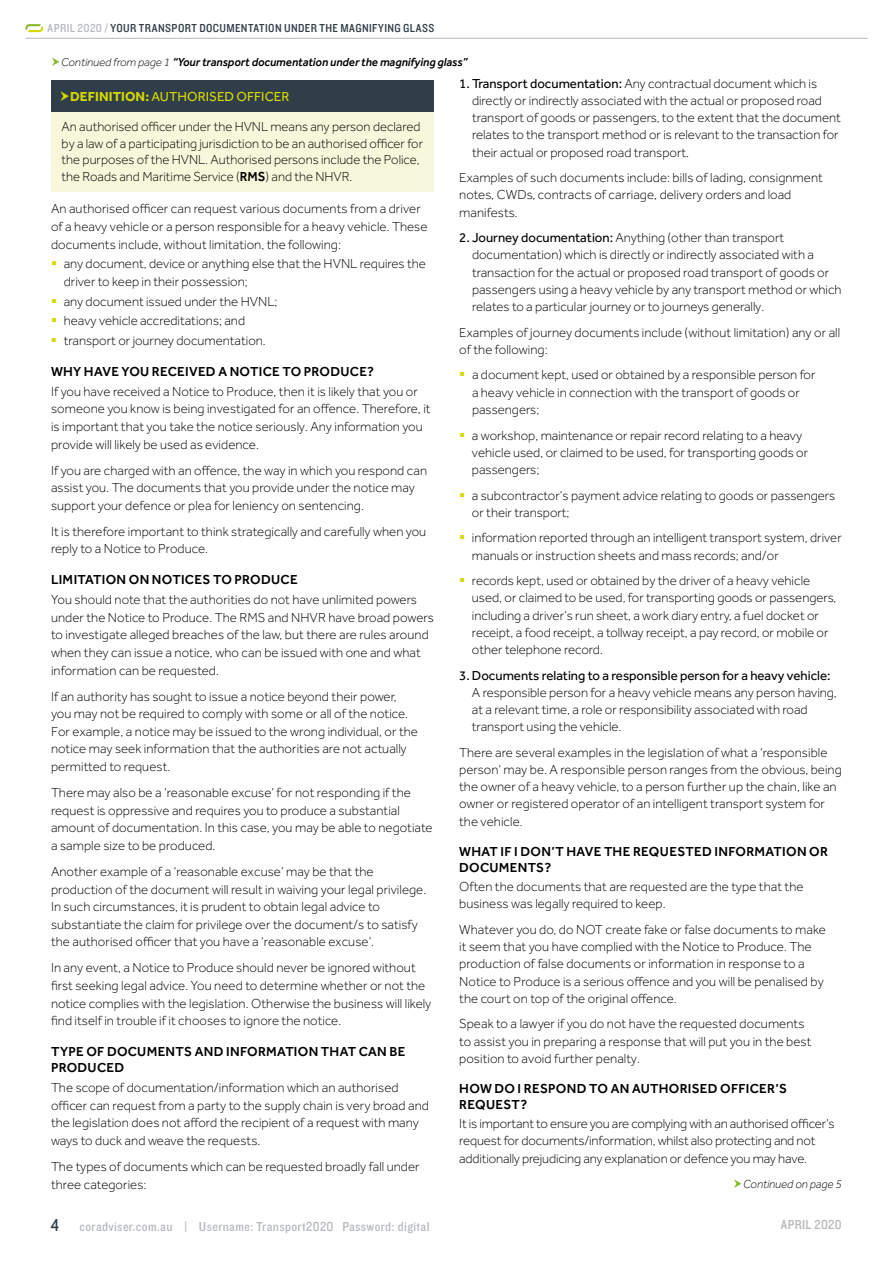
<style>
.page{position:relative;width:893px;height:1263px;background:#fff}
.page>*{position:absolute;margin:0;border:0;box-sizing:border-box;transform-origin:0 0}
.t1{font:18px "Knockout 30 Junior Welterwt";color:#303e49}
.t2{font:300 13.5px/17.1px "Effra";letter-spacing:.005em;color:#000}
.t3{font:500 13.5px/15.6px "Effra";letter-spacing:.02em;color:#000}
.t4{font:13.5px "Knockout 30 Junior Welterwt";letter-spacing:.025em;color:#b5b9bc}
.t5{font:13.5px "Effra";color:#000}
.t6{font:13.5px "Effra";color:#d5d900}
.t7{font:italic 500 12px "Effra";color:#000}
.t8{font:12px "Knockout 30 Junior Welterwt";letter-spacing:.03em;color:#303e49}
.t9{font:italic 300 12px "Effra";color:#000}
.s1{color:#b5b9bc}
.s2{font-weight:300;font-size:11.7px}
.s3{font-weight:700}
.s4{font-weight:500}
.s5{color:#d5d900}
.s6{font-weight:400}
</style>
<div class="page">
<hr style="left:26px;top:38px;width:841px;height:1px;background:#b5b9bc">
<svg style="left:26px;top:24px;width:17px;height:8px"></svg>
<div style="left:51px;top:80px;width:383px;height:32px;background:#303e49"></div>
<div style="left:51px;top:112px;width:383px;height:79px;background:#f7f7db"></div>
<p class="t8" style="left:48px;top:20px;width:388px"><span class="s1">APRIL 2020 /</span> YOUR TRANSPORT DOCUMENTATION UNDER THE MAGNIFYING GLASS</p>
<p class="t7" style="left:61px;top:55px;width:408px"><span class="s2">Continued from page 1</span> “Your transport documentation under the magnifying glass”</p>
<p class="t6" style="left:70px;top:89px;width:221px"><span class="s3">DEFINITION:</span> AUTHORISED OFFICER</p>
<p class="t2" style="left:62px;top:119px;width:363px;line-height:16.5px">An authorised officer under the HVNL means any person declared by a law of a participating jurisdiction to be an authorised officer for the purposes of the HVNL. Authorised persons include the Police, the Roads and Maritime Service (<span class="s4">RMS</span>) and the NHVR.</p>
<p class="t2" style="left:51px;top:200px;width:378px;line-height:17.5px">An authorised officer can request various documents from a driver of a heavy vehicle or a person responsible for a heavy vehicle. These documents include, without limitation, the following:</p>
<p class="t2" style="left:64px;top:255px;width:364px;line-height:17.5px;text-indent:-13px"><span class="s5">▪</span> any document, device or anything else that the HVNL requires the driver to keep in their possession;</p>
<p class="t2" style="left:51px;top:292px;width:228px"><span class="s5">▪</span> any document issued under the HVNL;</p>
<p class="t2" style="left:51px;top:312px;width:196px"><span class="s5">▪</span> heavy vehicle accreditations; and</p>
<p class="t2" style="left:51px;top:332px;width:216px"><span class="s5">▪</span> transport or journey documentation.</p>
<p class="t3" style="left:51px;top:363px;width:325px">WHY HAVE YOU RECEIVED A NOTICE TO PRODUCE?</p>
<p class="t2" style="left:51px;top:382px;width:381px;line-height:17.5px">If you have received a Notice to Produce, then it is likely that you or someone you know is being investigated for an offence. Therefore, it is important that you take the notice seriously. Any information you provide will likely be used as evidence.</p>
<p class="t2" style="left:51px;top:461px;width:378px;line-height:17.5px">If you are charged with an offence, the way in which you respond can assist you. The documents that you provide under the notice may support your defence or plea for leniency on sentencing.</p>
<p class="t2" style="left:51px;top:523px;width:377px;line-height:17.5px">It is therefore important to think strategically and carefully when you reply to a Notice to Produce.</p>
<p class="t3" style="left:51px;top:572px;width:248px">LIMITATION ON NOTICES TO PRODUCE</p>
<p class="t2" style="left:51px;top:591px;width:384px;line-height:17.5px">You should note that the authorities do not have unlimited powers under the Notice to Produce. The RMS and NHVR have broad powers to investigate alleged breaches of the law, but there are rules around when they can issue a notice, who can be issued with one and what information can be requested.</p>
<p class="t2" style="left:51px;top:687px;width:368px;line-height:17.5px">If an authority has sought to issue a notice beyond their power, you may not be required to comply with some or all of the notice.<br>For example, a notice may be issued to the wrong individual, or the notice may seek information that the authorities are not actually permitted to request.</p>
<p class="t2" style="left:51px;top:784px;width:383px;line-height:17.5px">There may also be a ‘reasonable excuse’ for not responding if the request is oppressive and requires you to produce a substantial amount of documentation. In this case, you may be able to negotiate a sample size to be produced.</p>
<p class="t2" style="left:51px;top:863px;width:377px;line-height:17.5px">Another example of a ‘reasonable excuse’ may be that the production of the document will result in waiving your legal privilege.<br>In such circumstances, it is prudent to obtain legal advice to substantiate the claim for privilege over the document/s to satisfy the authorised officer that you have a ‘reasonable excuse’.</p>
<p class="t2" style="left:51px;top:959px;width:382px;line-height:17.5px">In any event, a Notice to Produce should never be ignored without first seeking legal advice. You need to determine whether or not the notice complies with the legislation. Otherwise the business will likely find itself in trouble if it chooses to ignore the notice.</p>
<p class="t3" style="left:51px;top:1043px;width:356px;line-height:16px">TYPE OF DOCUMENTS AND INFORMATION THAT CAN BE<br>PRODUCED</p>
<p class="t2" style="left:51px;top:1079px;width:379px;line-height:17.5px">The scope of documentation/information which an authorised officer can request from a party to the supply chain is very broad and the legislation does not afford the recipient of a request with many ways to duck and weave the requests.</p>
<p class="t2" style="left:51px;top:1158px;width:370px;line-height:17.5px">The types of documents which can be requested broadly fall under three categories:</p>
<p class="t2" style="left:472px;top:75px;width:370px;text-indent:-13px"><span class="s6">1. Transport documentation:</span> Any contractual document which is directly or indirectly associated with the actual or proposed road transport of goods or passengers, to the extent that the document relates to the transport method or is relevant to the transaction for their actual or proposed road transport.</p>
<p class="t2" style="left:459px;top:169px;width:365px">Examples of such documents include: bills of lading, consignment notes, CWDs, contracts of carriage, delivery orders and load manifests.</p>
<p class="t2" style="left:472px;top:229px;width:371px;text-indent:-13px"><span class="s6">2. Journey documentation:</span> Anything (other than transport documentation) which is directly or indirectly associated with a transaction for the actual or proposed road transport of goods or passengers using a heavy vehicle by any transport method or which relates to a particular journey or to journeys generally.</p>
<p class="t2" style="left:459px;top:324px;width:382px">Examples of journey documents include (without limitation) any or all of the following:</p>
<p class="t2" style="left:472px;top:366px;width:345px;text-indent:-13px"><span class="s5">▪</span> a document kept, used or obtained by a responsible person for a heavy vehicle in connection with the transport of goods or passengers;</p>
<p class="t2" style="left:472px;top:426px;width:338px;text-indent:-13px"><span class="s5">▪</span> a workshop, maintenance or repair record relating to a heavy vehicle used, or claimed to be used, for transporting goods or passengers;</p>
<p class="t2" style="left:472px;top:486px;width:365px;text-indent:-13px"><span class="s5">▪</span> a subcontractor’s payment advice relating to goods or passengers or their transport;</p>
<p class="t2" style="left:472px;top:529px;width:371px;text-indent:-13px"><span class="s5">▪</span> information reported through an intelligent transport system, driver manuals or instruction sheets and mass records; and/or</p>
<p class="t2" style="left:472px;top:572px;width:366px;text-indent:-13px"><span class="s5">▪</span> records kept, used or obtained by the driver of a heavy vehicle used, or claimed to be used, for transporting goods or passengers, including a driver’s run sheet, a work diary entry, a fuel docket or receipt, a food receipt, a tollway receipt, a pay record, or mobile or other telephone record.</p>
<p class="t5" style="left:459px;top:667px;width:373px">3. Documents relating to a responsible person for a heavy vehicle:</p>
<p class="t2" style="left:472px;top:684px;width:366px">A responsible person for a heavy vehicle means any person having, at a relevant time, a role or responsibility associated with road transport using the vehicle.</p>
<p class="t2" style="left:459px;top:744px;width:384px">There are several examples in the legislation of what a ‘responsible person’ may be. A responsible person ranges from the obvious, being the owner of a heavy vehicle, to a person further up the chain, like an owner or registered operator of an intelligent transport system for the vehicle.</p>
<p class="t3" style="left:459px;top:844px;width:370px">WHAT IF I DON’T HAVE THE REQUESTED INFORMATION OR<br>DOCUMENTS?</p>
<p class="t2" style="left:459px;top:878px;width:346px">Often the documents that are requested are the type that the business was legally required to keep.</p>
<p class="t2" style="left:459px;top:921px;width:368px">Whatever you do, do NOT create fake or false documents to make it seem that you have complied with the Notice to Produce. The production of false documents or information in response to a Notice to Produce is a serious offence and you will be penalised by the court on top of the original offence.</p>
<p class="t2" style="left:459px;top:1015px;width:354px">Speak to a lawyer if you do not have the requested documents to assist you in preparing a response that will put you in the best position to avoid further penalty.</p>
<p class="t3" style="left:459px;top:1081px;width:329px">HOW DO I RESPOND TO AN AUTHORISED OFFICER’S<br>REQUEST?</p>
<p class="t2" style="left:459px;top:1115px;width:377px">It is important to ensure you are complying with an authorised officer’s request for documents/information, whilst also protecting and not additionally prejudicing any explanation or defence you may have.</p>
<p class="t9" style="left:743px;top:1177px;width:100px">Continued on page 5</p>
<h1 class="t1" style="left:51px;top:1213px;width:10px">4</h1>
<p class="t4" style="left:80px;top:1217px;width:351px">coradviser.com.au | Username: Transport2020 Password: digital</p>
<p class="t4" style="left:781px;top:1215px;width:62px">APRIL 2020</p>
</div>
